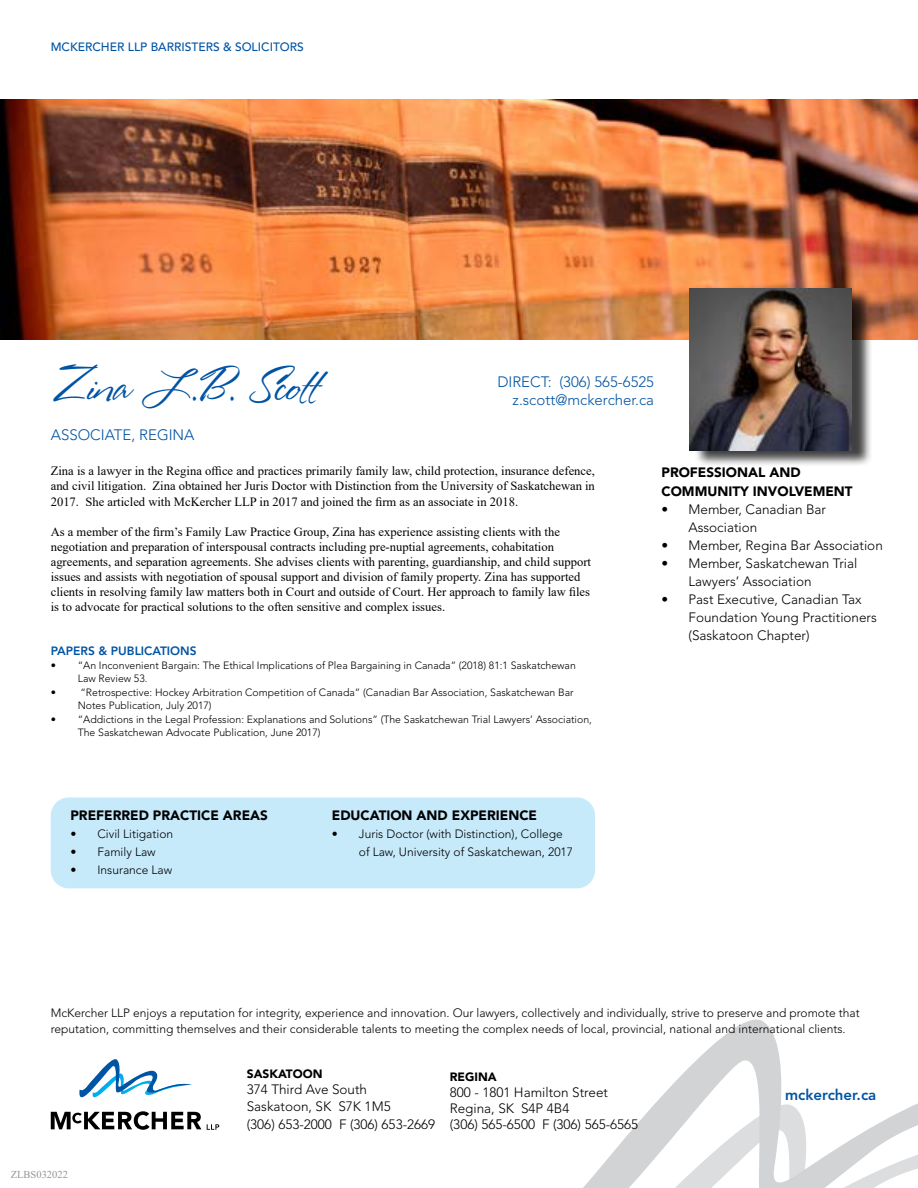
<style>
.page{position:relative;width:918px;height:1188px;background:#fff}
.page>*{position:absolute;margin:0;border:0;box-sizing:border-box;transform-origin:0 0}
.t1{font:45px "Stephanie Marie JF";color:#0054a4}
.t2{font:300 15px/18px "Avenir LT Std";color:#0054a4;text-align:right}
.t3{font:800 15px "Avenir LT Std";color:#0054a4}
.t4{font:300 13.5px/18px "Avenir LT Std";color:#000}
.t5{font:900 13.5px/19.5px "Avenir LT Std";color:#000}
.t6{font:12.6px/15.1px "Times New Roman";color:#000;text-align:justify}
.t7{font:300 12px/16.5px "Avenir LT Std";color:#000}
.t8{font:500 12px "Avenir LT Std";color:#0054a4}
.t9{font:800 12px "Avenir LT Std";color:#0054a4}
.t10{font:900 12px "Avenir LT Std";color:#000}
.t11{font:300 10.5px/13.5px "Avenir LT Std";color:#000}
.t12{font:10.5px "Times New Roman";color:#939598}
</style>
<div class="page">
<img style="left:0;top:100px;width:918px;height:240px">
<svg style="left:583px;top:1020px;width:335px;height:168px"></svg>
<svg style="left:51px;top:1059px;width:150px;height:71px"></svg>
<svg style="left:207px;top:1124px;width:12px;height:6px"></svg>
<div style="left:694px;top:288px;width:179px;height:179px;background:#000;opacity:.75"></div>
<img style="left:689px;top:289px;width:162px;height:162px">
<div style="left:51px;top:797px;width:544px;height:91px;background:#c7eafb;border-radius:18px"></div>
<p class="t8" style="left:51px;top:40px;width:255px">MCKERCHER LLP BARRISTERS &amp; SOLICITORS</p>
<h1 class="t1" style="left:51px;top:358px;width:268px">Zina L.B. Scott</h1>
<p class="t2" style="left:51px;top:425px;width:145px">ASSOCIATE, REGINA</p>
<p class="t2" style="left:497px;top:373px;width:158px">DIRECT: (306) 565-6525 z.scott@mckercher.ca</p>
<p class="t6" style="left:51px;top:463px;width:546px">Zina is a lawyer in the Regina office and practices primarily family law, child protection, insurance defence, and civil litigation. Zina obtained her Juris Doctor with Distinction from the University of Saskatchewan in 2017. She articled with McKercher LLP in 2017 and joined the firm as an associate in 2018.</p>
<p class="t6" style="left:51px;top:524px;width:542px;text-align:left">As a member of the firm’s Family Law Practice Group, Zina has experience assisting clients with the negotiation and preparation of interspousal contracts including pre-nuptial agreements, cohabitation agreements, and separation agreements. She advises clients with parenting, guardianship, and child support issues and assists with negotiation of spousal support and division of family property. Zina has supported clients in resolving family law matters both in Court and outside of Court. Her approach to family law files is to advocate for practical solutions to the often sensitive and complex issues.</p>
<p class="t9" style="left:51px;top:644px;width:147px">PAPERS &amp; PUBLICATIONS</p>
<p class="t11" style="left:78px;top:658px;width:500px;text-indent:-27px">• “An Inconvenient Bargain: The Ethical Implications of Plea Bargaining in Canada” (2018) 81:1 Saskatchewan<br>Law Review 53.</p>
<p class="t11" style="left:78px;top:685px;width:497px;text-indent:-27px">• “Retrospective: Hockey Arbitration Competition of Canada” (Canadian Bar Association, Saskatchewan Bar<br>Notes Publication, July 2017)</p>
<p class="t11" style="left:78px;top:712px;width:516px;text-indent:-27px">• “Addictions in the Legal Profession: Explanations and Solutions” (The Saskatchewan Trial Lawyers’ Association,<br>The Saskatchewan Advocate Publication, June 2017)</p>
<p class="t5" style="left:662px;top:462px;width:193px">PROFESSIONAL AND<br>COMMUNITY INVOLVEMENT</p>
<p class="t4" style="left:688px;top:501px;width:139px;text-indent:-27px">• Member, Canadian Bar<br>Association</p>
<p class="t4" style="left:662px;top:537px;width:223px">• Member, Regina Bar Association</p>
<p class="t4" style="left:688px;top:555px;width:170px;text-indent:-27px">• Member, Saskatchewan Trial<br>Lawyers’ Association</p>
<p class="t4" style="left:688px;top:591px;width:190px;text-indent:-27px">• Past Executive, Canadian Tax<br>Foundation Young Practitioners (Saskatoon Chapter)</p>
<p class="t5" style="left:70px;top:805px;width:199px">PREFERRED PRACTICE AREAS</p>
<p class="t7" style="left:70px;top:826px;width:104px">• Civil Litigation</p>
<p class="t7" style="left:70px;top:844px;width:87px">• Family Law</p>
<p class="t7" style="left:70px;top:862px;width:103px">• Insurance Law</p>
<p class="t5" style="left:332px;top:805px;width:207px">EDUCATION AND EXPERIENCE</p>
<p class="t7" style="left:359px;top:825px;width:216px;line-height:18px;text-indent:-27px">• Juris Doctor (with Distinction), College of Law, University of Saskatchewan, 2017</p>
<p class="t7" style="left:51px;top:1004px;width:811px">McKercher LLP enjoys a reputation for integrity, experience and innovation. Our lawyers, collectively and individually, strive to preserve and promote that reputation, committing themselves and their considerable talents to meeting the complex needs of local, provincial, national and international clients.</p>
<p class="t12" style="left:11px;top:1167px;width:59px">ZLBS032022</p>
<p class="t10" style="left:247px;top:1067px;width:77px">SASKATOON</p>
<p class="t4" style="left:247px;top:1082px;width:145px;line-height:16.2px">374 Third Ave South<br>Saskatoon, SK S7K 1M5</p>
<p class="t4" style="left:247px;top:1115px;width:190px">(306) 653-2000 F (306) 653-2669</p>
<p class="t10" style="left:450px;top:1069px;width:48px">REGINA</p>
<p class="t4" style="left:450px;top:1084px;width:190px;line-height:16.2px">800 - 1801 Hamilton Street<br>Regina, SK S4P 4B4<br>(306) 565-6500 F (306) 565-6565</p>
<p class="t3" style="left:785px;top:1085px;width:93px">mckercher.ca</p>
</div>
